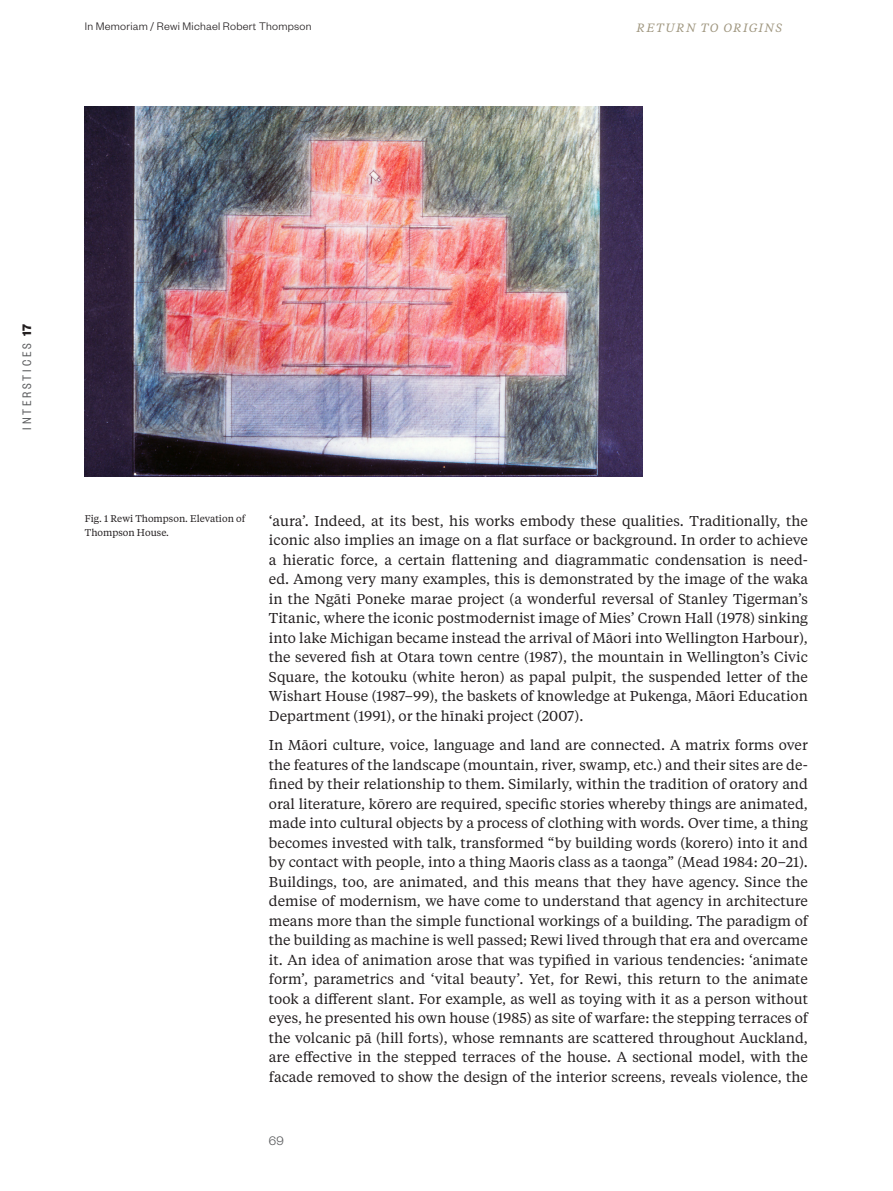
<style>
.page{position:relative;width:893px;height:1191px;background:#fff}
.page>*{position:absolute;margin:0;border:0;box-sizing:border-box;transform-origin:0 0}
._02_body{font:14.25px/19.5px "Tiempos Text";color:#231f20;text-align:justify}
.t1{font:13.5px "Founders Grotesk Cond";letter-spacing:.205em;color:#57585a}
.t2{font:300 13.5px "Founders Grotesk";color:#57585a}
.t3{font:300 12px "Founders Grotesk";letter-spacing:.02em;color:#231f20}
.t4{font:italic 12px "Tiempos Text";letter-spacing:.12em;color:#a09780}
._02_caption{font:9.75px/13.5px "Tiempos Text";color:#231f20}
.s1{font-family:"Founders Grotesk";font-weight:700;color:#231f20}
</style>
<div class="page">
<img style="left:85px;top:106px;width:557px;height:371px">
<p class="t3" style="left:85px;top:19px;width:228px">In Memoriam / Rewi Michael Robert Thompson</p>
<p class="t4" style="left:637px;top:19px;width:147px">RETURN TO ORIGINS</p>
<p class="t1" style="left:19px;top:429px;width:107px;rotate:-90deg">INTERSTICES <span class="s1">17</span></p>
<p class="_02_caption" style="left:85px;top:512px;width:162px">Fig. 1 Rewi Thompson. Elevation of<br>Thompson House.</p>
<p class="_02_body" style="left:269px;top:510px;width:541px">‘aura’. Indeed, at its best, his works embody these qualities. Traditionally, the iconic also implies an image on a flat surface or background. In order to achieve a hieratic force, a certain flattening and diagrammatic condensation is need&shy;ed. Among very many examples, this is demonstrated by the image of the waka in the Ngāti Poneke marae project (a wonderful reversal of Stanley Tigerman’s Titanic, where the iconic postmodernist image of Mies’ Crown Hall (1978) sinking into lake Michigan became instead the arrival of Māori into Wellington Harbour), the severed fish at Otara town centre (1987), the mountain in Wellington’s Civic Square, the kotouku (white heron) as papal pulpit, the suspended letter of the Wishart House (1987–99), the baskets of knowledge at Pukenga, Māori Education Department (1991), or the hīnaki project (2007).</p>
<p class="_02_body" style="left:269px;top:734px;width:541px">In Māori culture, voice, language and land are connected. A matrix forms over the features of the landscape (mountain, river, swamp, etc.) and their sites are de&shy;fined by their relationship to them. Similarly, within the tradition of oratory and oral literature, kōrero are required, specific stories whereby things are animated, made into cultural objects by a process of clothing with words. Over time, a thing becomes invested with talk, transformed “by building words (korero) into it and by contact with people, into a thing Maoris class as a taonga” (Mead 1984: 20–21).<br>Buildings, too, are animated, and this means that they have agency. Since the demise of modernism, we have come to understand that agency in architecture means more than the simple functional workings of a building. The paradigm of the building as machine is well passed; Rewi lived through that era and overcame it. An idea of animation arose that was typified in various tendencies: ‘animate form’, parametrics and ‘vital beauty’. Yet, for Rewi, this return to the animate took a different slant. For example, as well as toying with it as a person without eyes, he presented his own house (1985) as site of warfare: the stepping terraces of the volcanic pā (hill forts), whose remnants are scattered throughout Auckland, are effective in the stepped terraces of the house. A sectional model, with the facade removed to show the design of the interior screens, reveals violence, the</p>
<p class="t2" style="left:269px;top:1132px;width:17px">69</p>
</div>
